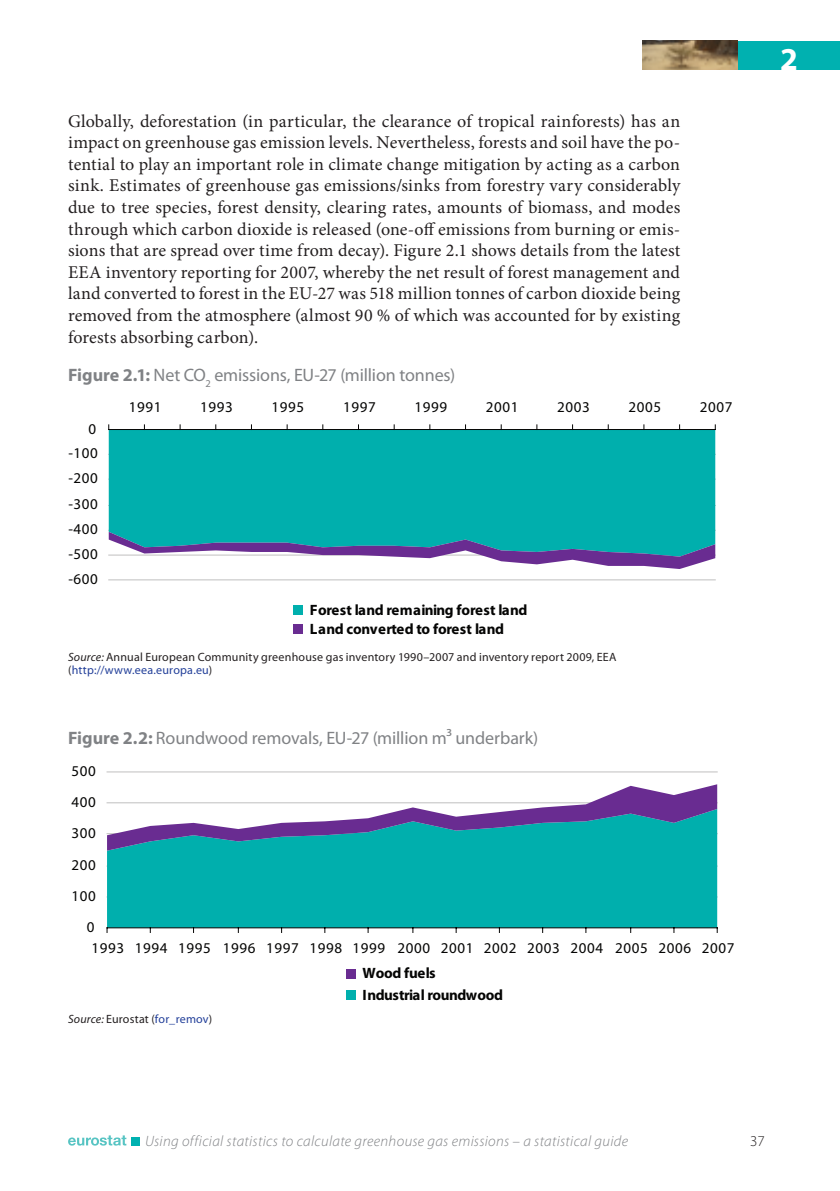
<style>
.page{position:relative;width:840px;height:1191px;background:#fff}
.page>*{position:absolute;margin:0;border:0;box-sizing:border-box;transform-origin:0 0}
.t1{font:700 32px "Myriad Pro";color:#fff}
.PB_body_text{font:18px/21.6px "Minion Pro";letter-spacing:.01em;color:#231f20;text-align:justify}
.PB_graph-table-map_t{font:18px "Myriad Pro";letter-spacing:-.005em;color:#808285}
.t2{font:15px "Myriad Pro";letter-spacing:.04em;color:#050504}
.t3{font:700 15px/19px "Myriad Pro";letter-spacing:-.02em;color:#050504}
.t4{font:italic 300 15px "Myriad Pro";letter-spacing:.025em;color:#808285}
.t5{font:300 15px "Myriad Pro";color:#231f20}
.PB_graph-table-map_s{font:12px/13px "Myriad Pro";letter-spacing:.015em;color:#231f20}
.s1{font-weight:700}
.s2{font-style:italic}
.s3{color:#223f99}
</style>
<div class="page">
<div style="left:737px;top:41px;width:102px;height:28px;background:#00b1b0"></div>
<svg style="left:68px;top:1135px;width:58px;height:10px"></svg>
<img style="left:642px;top:41px;width:95px;height:28px">
<div style="left:131px;top:1137px;width:9px;height:8px;background:#00b1b0"></div>
<hr style="left:107px;top:771px;width:609px;height:1px;background:#c0bfbf">
<div style="left:107px;top:850px;width:609px;height:77px;background:#00afad"></div>
<svg style="left:107px;top:784px;width:609px;height:66px"></svg>
<hr style="left:107px;top:927px;width:609px;height:1px;background:#050504">
<div style="left:346px;top:990px;width:9px;height:9px;background:#00afad"></div>
<div style="left:346px;top:969px;width:9px;height:9px;background:#692c91"></div>
<hr style="left:109px;top:579px;width:605px;height:1px;background:#c0bfbf">
<div style="left:109px;top:430px;width:605px;height:102px;background:#00afad"></div>
<svg style="left:109px;top:532px;width:605px;height:37px"></svg>
<hr style="left:109px;top:429px;width:605px;height:1px;background:#050504">
<div style="left:293px;top:606px;width:9px;height:9px;background:#00afad"></div>
<div style="left:293px;top:625px;width:9px;height:9px;background:#692c91"></div>
<p class="PB_body_text" style="left:68px;top:110px;width:613px">Globally, deforestation (in particular, the clearance of tropical rainforests) has an impact on greenhouse gas emission levels. Nevertheless, forests and soil have the po&shy;tential to play an important role in climate change mitigation by acting as a carbon sink. Estimates of greenhouse gas emissions/sinks from forestry vary considerably due to tree species, forest density, clearing rates, amounts of biomass, and modes through which carbon dioxide is released (one-off emissions from burning or emis&shy;sions that are spread over time from decay). Figure 2.1 shows details from the latest EEA inventory reporting for 2007, whereby the net result of forest management and land converted to forest in the EU-27 was 518 million tonnes of carbon dioxide being removed from the atmosphere (almost 90 % of which was accounted for by existing forests absorbing carbon).</p>
<p class="PB_graph-table-map_t" style="left:68px;top:364px;width:388px"><span class="s1">Figure 2.1:</span> Net CO<sub>2</sub> emissions, EU-27 (million tonnes)</p>
<p class="t2" style="left:89px;top:419px;width:9px">0</p>
<p class="t2" style="left:68px;top:444px;width:31px">-100</p>
<p class="t2" style="left:68px;top:469px;width:31px">-200</p>
<p class="t2" style="left:68px;top:495px;width:31px">-300</p>
<p class="t2" style="left:68px;top:520px;width:31px">-400</p>
<p class="t2" style="left:68px;top:545px;width:31px">-500</p>
<p class="t2" style="left:68px;top:569px;width:31px">-600</p>
<p class="t2" style="left:129px;top:397px;width:34px">1991</p>
<p class="t2" style="left:200px;top:397px;width:34px">1993</p>
<p class="t2" style="left:271px;top:397px;width:34px">1995</p>
<p class="t2" style="left:343px;top:397px;width:34px">1997</p>
<p class="t2" style="left:414px;top:397px;width:34px">1999</p>
<p class="t2" style="left:485px;top:397px;width:34px">2001</p>
<p class="t2" style="left:556px;top:397px;width:34px">2003</p>
<p class="t2" style="left:628px;top:397px;width:34px">2005</p>
<p class="t2" style="left:699px;top:397px;width:34px">2007</p>
<p class="t3" style="left:309px;top:600px;width:219px">Forest land remaining forest land<br>Land converted to forest land</p>
<p class="PB_graph-table-map_s" style="left:68px;top:650px;width:549px"><span class="s2">Source:</span> Annual European Community greenhouse gas inventory 1990–2007 and inventory report 2009, EEA (<span class="s3">http://www.eea.europa.eu</span>)</p>
<p class="PB_graph-table-map_t" style="left:68px;top:726px;width:471px"><span class="s1">Figure 2.2:</span> Roundwood removals, EU-27 (million m³ underbark)</p>
<p class="t2" style="left:71px;top:761px;width:26px">500</p>
<p class="t2" style="left:71px;top:792px;width:26px">400</p>
<p class="t2" style="left:71px;top:823px;width:26px">300</p>
<p class="t2" style="left:71px;top:855px;width:26px">200</p>
<p class="t2" style="left:71px;top:886px;width:26px">100</p>
<p class="t2" style="left:87px;top:917px;width:9px">0</p>
<p class="t2" style="left:91px;top:939px;width:644px">1993 1994 1995 1996 1997 1998 1999 2000 2001 2002 2003 2004 2005 2006 2007</p>
<p class="t3" style="left:362px;top:984px;width:142px">Industrial roundwood</p>
<p class="t3" style="left:362px;top:963px;width:75px">Wood fuels</p>
<p class="PB_graph-table-map_s" style="left:68px;top:1012px;width:145px"><span class="s2">Source:</span> Eurostat (<span class="s3">for_remov</span>)</p>
<h1 class="t1" style="left:779px;top:38px;width:19px">2</h1>
<p class="t4" style="left:145px;top:1131px;width:484px">Using official statistics to calculate greenhouse gas emissions – a statistical guide</p>
<p class="t5" style="left:749px;top:1132px;width:16px">37</p>
</div>
